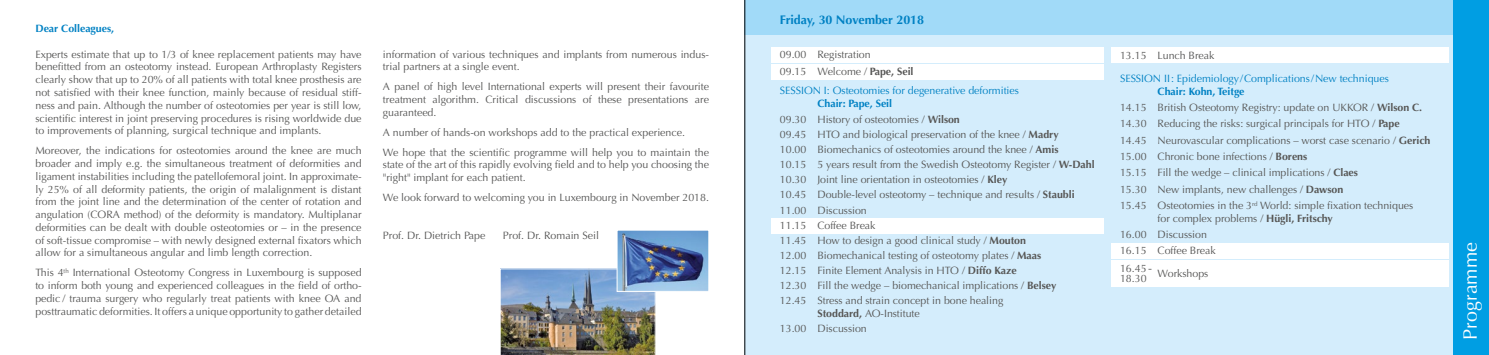
<style>
.page{position:relative;width:1489px;height:355px;background:#fff}
.page>*{position:absolute;margin:0;border:0;box-sizing:border-box;transform-origin:0 0}
.t1{font:19.5px "Optima";letter-spacing:.01em;color:#fff}
.t2{font:700 12.5px "Optima";letter-spacing:-.005em;color:#0081c3}
.t3{font:10.62px/12.8px "Optima";letter-spacing:-.005em;color:#565655}
.t4{font:10.62px "Optima";letter-spacing:-.005em;color:#0081c3}
.t5{font:700 10.62px "Optima";letter-spacing:-.005em;color:#0081c3}
.s1{font-weight:700}
.s2{font-weight:700;color:#0081c3}
.s3{font-size:11.88px}
</style>
<div class="page">
<div style="left:744px;top:3px;width:744px;height:351px;background:#d4edfc"></div>
<div style="left:744px;top:0;width:744px;height:35px;background:#a1daf8"></div>
<div style="left:1453px;top:0;width:35px;height:354px;background:#009ee3"></div>
<div style="left:771px;top:218px;width:332px;height:15px;background:#fff"></div>
<div style="left:771px;top:47px;width:332px;height:15px;background:#fff"></div>
<div style="left:771px;top:64px;width:332px;height:15px;background:#fff"></div>
<div style="left:1110px;top:260px;width:338px;height:26px;background:#fff"></div>
<div style="left:1110px;top:47px;width:338px;height:15px;background:#fff"></div>
<div style="left:1110px;top:243px;width:338px;height:16px;background:#fff"></div>
<img style="left:500px;top:268px;width:155px;height:86px">
<img style="left:619px;top:231px;width:88px;height:58px">
<div style="left:617px;top:229px;width:92px;height:62px;border:1px solid #fff"></div>
<hr style="left:744px;top:0;width:1px;height:354px;background:#000">
<p class="t5" style="left:35px;top:22px;width:80px">Dear Colleagues,</p>
<p class="t3" style="left:35px;top:48px;width:327px;text-align:justify">Experts estimate that up to 1/3 of knee replacement patients may have benefitted from an osteotomy instead. European Arthroplasty Registers clearly show that up to 20% of all patients with total knee prosthesis are not satisfied with their knee function, mainly because of residual stiff&shy;ness and pain. Although the number of osteotomies per year is still low, scientific interest in joint preserving procedures is rising worldwide due to improvements of planning, surgical technique and implants.</p>
<p class="t3" style="left:35px;top:144px;width:328px;text-align:justify">Moreover, the indications for osteotomies around the knee are much broader and imply e.g. the simultaneous treatment of deformities and ligament instabilities including the patellofemoral joint. In approximate&shy;ly 25% of all deformity patients, the origin of malalignment is distant from the joint line and the determination of the center of rotation and angulation (CORA method) of the deformity is mandatory. Multiplanar deformities can be dealt with double osteotomies or – in the presence of soft-tissue compromise – with newly designed external fixators which allow for a simultaneous angular and limb length correction.</p>
<p class="t3" style="left:35px;top:266px;width:327px;text-align:justify">This 4<sup>th</sup> International Osteotomy Congress in Luxembourg is supposed to inform both young and experienced colleagues in the field of ortho&shy;pedic / trauma surgery who regularly treat patients with knee OA and posttraumatic deformities. It offers a unique opportunity to gather detailed</p>
<p class="t3" style="left:383px;top:48px;width:327px">information of various techniques and implants from numerous indus&shy;trial partners at a single event.</p>
<p class="t3" style="left:383px;top:80px;width:328px;text-align:justify">A panel of high level International experts will present their favourite treatment algorithm. Critical discussions of these presentations are guaranteed.</p>
<p class="t3" style="left:383px;top:122px;width:327px;line-height:19.9px">A number of hands-on workshops add to the practical experience.<br>We hope that the scientific programme will help you to maintain the</p>
<p class="t3" style="left:383px;top:158px;width:327px">state of the art of this rapidly evolving field and to help you choosing the "right" implant for each patient.</p>
<p class="t3" style="left:383px;top:191px;width:327px">We look forward to welcoming you in Luxembourg in November 2018.</p>
<p class="t3" style="left:383px;top:228px;width:104px">Prof. Dr. Dietrich Pape</p>
<p class="t3" style="left:503px;top:228px;width:98px">Prof. Dr. Romain Seil</p>
<p class="t2" style="left:780px;top:12px;width:146px">Friday, 30 November 2018</p>
<p class="t3" style="left:780px;top:47px;width:135px;line-height:16.2px">09.00 Registration<br>09.15 Welcome / <span class="s1">Pape, Seil</span></p>
<p class="t4" style="left:780px;top:84px;width:240px">SESSION I: Osteotomies for degenerative deformities</p>
<p class="t3" style="left:780px;top:96px;width:181px;line-height:16px;text-indent:37px"><span class="s2">Chair: Pape, Seil<br></span>09.30 History of osteotomies / <span class="s1">Wilson</span></p>
<p class="t3" style="left:780px;top:127px;width:316px;line-height:15px">09.45 HTO and biological preservation of the knee / <span class="s1">Madry<br></span>10.00 Biomechanics of osteotomies around the knee / <span class="s1">Amis<br></span>10.15 5 years result from the Swedish Osteotomy Register / <span class="s1">W-Dahl </span>10.30 Joint line orientation in osteotomies / <span class="s1">Kley<br></span>10.45 Double-level osteotomy – technique and results / <span class="s1">Staubli </span>11.00 Discussion<br>11.15 Coffee Break<br>11.45 How to design a good clinical study / <span class="s1">Mouton<br></span>12.00 Biomechanical testing of osteotomy plates / <span class="s1">Maas<br></span>12.15 Finite Element Analysis in HTO / <span class="s1">Diffo Kaze<br></span>12.30 Fill the wedge – biomechanical implications / <span class="s1">Belsey<br></span>12.45 Stress and strain concept in bone healing</p>
<p class="t3" style="left:780px;top:305px;width:141px;line-height:15.2px;text-indent:37px"><span class="s1">Stoddard,</span> AO-Institute<br>13.00 Discussion</p>
<p class="t3" style="left:1119px;top:49px;width:96px">13.15 Lunch Break</p>
<p class="t4" style="left:1119px;top:72px;width:270px">SESSION II: Epidemiology/Complications/New techniques</p>
<p class="t3" style="left:1119px;top:83px;width:312px;line-height:16.2px;text-indent:37px"><span class="s2">Chair: Kohn, Teitge<br></span>14.15 British Osteotomy Registry: update on UKKOR / <span class="s1">Wilson C.<br></span>14.30 Reducing the risks: surgical principals for HTO / <span class="s1">Pape<br></span>14.45 Neurovascular complications – worst case scenario / <span class="s1">Gerich </span>15.00 Chronic bone infections / <span class="s1">Borens<br></span>15.15 Fill the wedge – clinical implications / <span class="s1">Claes<br></span>15.30 New implants, new challenges / <span class="s1">Dawson<br></span>15.45 Osteotomies in the 3<sup>rd</sup> World: simple fixation techniques</p>
<p class="t3" style="left:1120px;top:210px;width:214px;line-height:16.2px;text-indent:37px">for complex problems / <span class="s1">Hügli, Fritschy<br></span>16.00 Discussion<br>16.15 Coffee Break</p>
<p class="t3" style="left:1120px;top:263px;width:33px;line-height:10px">16.45<span class="s3">-<br></span>18.30</p>
<p class="t3" style="left:1157px;top:267px;width:52px">Workshops</p>
<h1 class="t1" style="left:1458px;top:339px;width:99px;rotate:-90deg">Programme</h1>
</div>
